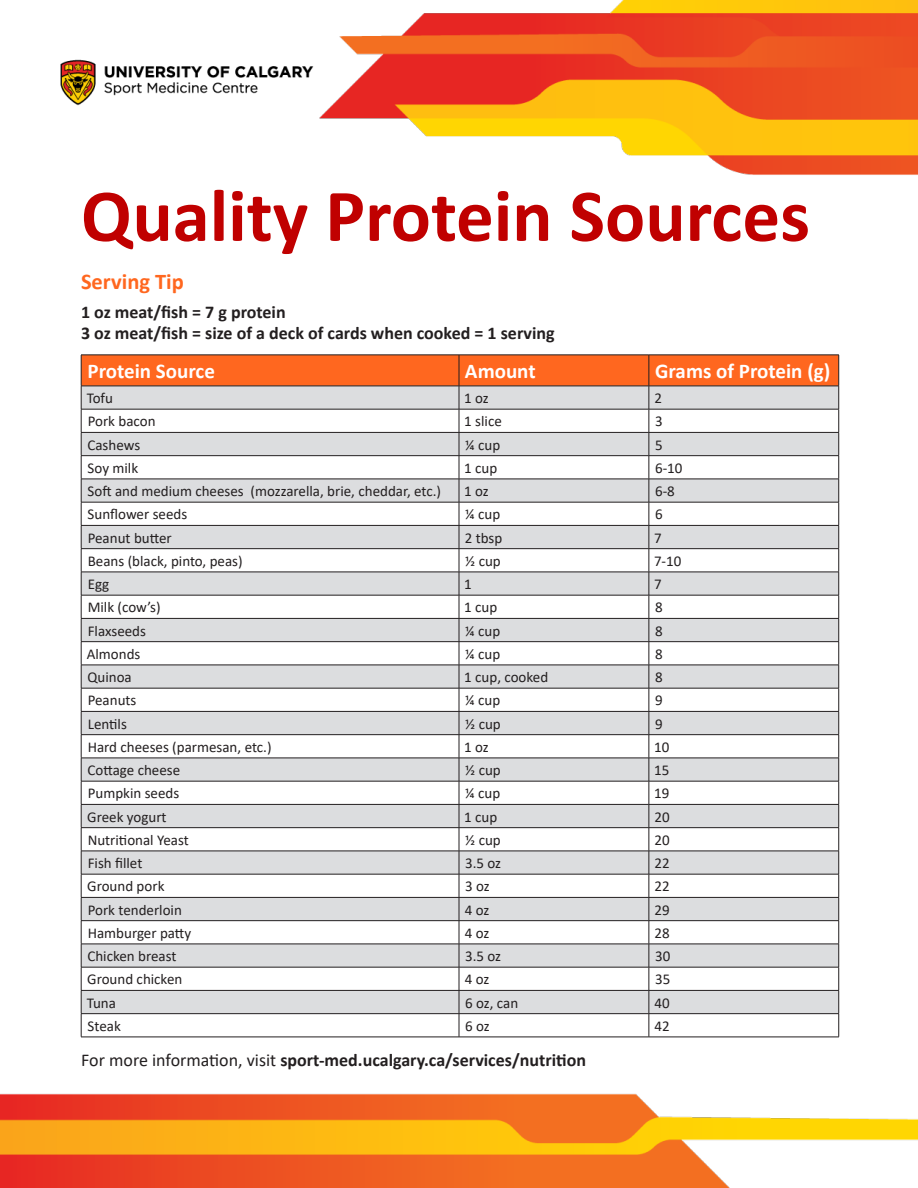
<style>
.page{position:relative;width:918px;height:1188px;background:#fff}
.page>*{position:absolute;margin:0;border:0;box-sizing:border-box;transform-origin:0 0}
.t1{font:700 75px "Calibri";color:#c00000}
.t2{font:700 22.5px "Calibri";color:#ff671f}
.t3{font:700 21px "Calibri";color:#fff}
.t4{font:700 18px "Calibri";color:#231f20}
.t5{font:15px "Calibri";color:#231f20}
.s1{font-weight:400}
</style>
<div class="page">
<img style="left:0;top:0;width:918px;height:1188px">
<svg style="left:81px;top:355px;width:758px;height:682px"></svg>
<hr style="left:81px;top:1037px;width:378px;height:1px;background:#231f20">
<hr style="left:459px;top:1037px;width:190px;height:1px;background:#231f20">
<hr style="left:649px;top:1037px;width:190px;height:1px;background:#231f20">
<p class="t1" style="left:81px;top:163px;width:731px">Quality Protein Sources</p>
<p class="t2" style="left:81px;top:266px;width:104px">Serving Tip</p>
<p class="t4" style="left:81px;top:299px;width:206px">1 oz meat/fish = 7 g protein</p>
<p class="t4" style="left:81px;top:321px;width:475px">3 oz meat/fish = size of a deck of cards when cooked = 1 serving</p>
<p class="t3" style="left:88px;top:356px;width:129px">Protein Source</p>
<p class="t3" style="left:465px;top:356px;width:72px">Amount</p>
<p class="t3" style="left:655px;top:356px;width:177px">Grams of Protein (g)</p>
<p class="t5" style="left:87px;top:388px;width:28px">Tofu</p>
<p class="t5" style="left:464px;top:388px;width:26px">1 oz</p>
<p class="t5" style="left:655px;top:388px;width:9px">2</p>
<p class="t5" style="left:88px;top:411px;width:69px">Pork bacon</p>
<p class="t5" style="left:464px;top:411px;width:39px">1 slice</p>
<p class="t5" style="left:655px;top:411px;width:9px">3</p>
<p class="t5" style="left:87px;top:434px;width:54px">Cashews</p>
<p class="t5" style="left:465px;top:434px;width:37px">¼ cup</p>
<p class="t5" style="left:655px;top:434px;width:9px">5</p>
<p class="t5" style="left:88px;top:458px;width:52px">Soy milk</p>
<p class="t5" style="left:464px;top:458px;width:35px">1 cup</p>
<p class="t5" style="left:655px;top:458px;width:29px">6-10</p>
<p class="t5" style="left:88px;top:481px;width:355px">Soft and medium cheeses (mozzarella, brie, cheddar, etc.)</p>
<p class="t5" style="left:464px;top:481px;width:26px">1 oz</p>
<p class="t5" style="left:655px;top:481px;width:21px">6-8</p>
<p class="t5" style="left:88px;top:504px;width:101px">Sunflower seeds</p>
<p class="t5" style="left:465px;top:504px;width:37px">¼ cup</p>
<p class="t5" style="left:655px;top:504px;width:9px">6</p>
<p class="t5" style="left:88px;top:527px;width:86px">Peanut butter</p>
<p class="t5" style="left:465px;top:527px;width:39px">2 tbsp</p>
<p class="t5" style="left:654px;top:527px;width:9px">7</p>
<p class="t5" style="left:88px;top:551px;width:156px">Beans (black, pinto, peas)</p>
<p class="t5" style="left:465px;top:551px;width:37px">½ cup</p>
<p class="t5" style="left:654px;top:551px;width:29px">7-10</p>
<p class="t5" style="left:88px;top:574px;width:23px">Egg</p>
<p class="t5" style="left:464px;top:574px;width:9px">1</p>
<p class="t5" style="left:654px;top:574px;width:9px">7</p>
<p class="t5" style="left:88px;top:597px;width:74px">Milk (cow’s)</p>
<p class="t5" style="left:464px;top:597px;width:35px">1 cup</p>
<p class="t5" style="left:655px;top:597px;width:9px">8</p>
<p class="t5" style="left:88px;top:620px;width:60px">Flaxseeds</p>
<p class="t5" style="left:465px;top:620px;width:37px">¼ cup</p>
<p class="t5" style="left:655px;top:620px;width:9px">8</p>
<p class="t5" style="left:87px;top:644px;width:55px">Almonds</p>
<p class="t5" style="left:465px;top:644px;width:37px">¼ cup</p>
<p class="t5" style="left:655px;top:644px;width:9px">8</p>
<p class="t5" style="left:87px;top:667px;width:46px">Quinoa</p>
<p class="t5" style="left:464px;top:667px;width:85px">1 cup, cooked</p>
<p class="t5" style="left:655px;top:667px;width:9px">8</p>
<p class="t5" style="left:88px;top:690px;width:50px">Peanuts</p>
<p class="t5" style="left:465px;top:690px;width:37px">¼ cup</p>
<p class="t5" style="left:655px;top:690px;width:9px">9</p>
<p class="t5" style="left:88px;top:713px;width:41px">Lentils</p>
<p class="t5" style="left:465px;top:713px;width:37px">½ cup</p>
<p class="t5" style="left:655px;top:713px;width:9px">9</p>
<p class="t5" style="left:88px;top:737px;width:185px">Hard cheeses (parmesan, etc.)</p>
<p class="t5" style="left:464px;top:737px;width:26px">1 oz</p>
<p class="t5" style="left:654px;top:737px;width:17px">10</p>
<p class="t5" style="left:87px;top:760px;width:94px">Cottage cheese</p>
<p class="t5" style="left:465px;top:760px;width:37px">½ cup</p>
<p class="t5" style="left:654px;top:760px;width:17px">15</p>
<p class="t5" style="left:88px;top:783px;width:93px">Pumpkin seeds</p>
<p class="t5" style="left:465px;top:783px;width:37px">¼ cup</p>
<p class="t5" style="left:654px;top:783px;width:17px">19</p>
<p class="t5" style="left:87px;top:806px;width:81px">Greek yogurt</p>
<p class="t5" style="left:464px;top:806px;width:35px">1 cup</p>
<p class="t5" style="left:655px;top:806px;width:17px">20</p>
<p class="t5" style="left:88px;top:830px;width:103px">Nutritional Yeast</p>
<p class="t5" style="left:465px;top:830px;width:37px">½ cup</p>
<p class="t5" style="left:655px;top:830px;width:17px">20</p>
<p class="t5" style="left:88px;top:853px;width:56px">Fish fillet</p>
<p class="t5" style="left:465px;top:853px;width:38px">3.5 oz</p>
<p class="t5" style="left:655px;top:853px;width:17px">22</p>
<p class="t5" style="left:87px;top:876px;width:79px">Ground pork</p>
<p class="t5" style="left:465px;top:876px;width:26px">3 oz</p>
<p class="t5" style="left:655px;top:876px;width:17px">22</p>
<p class="t5" style="left:88px;top:899px;width:96px">Pork tenderloin</p>
<p class="t5" style="left:465px;top:899px;width:26px">4 oz</p>
<p class="t5" style="left:655px;top:899px;width:17px">29</p>
<p class="t5" style="left:88px;top:923px;width:105px">Hamburger patty</p>
<p class="t5" style="left:465px;top:923px;width:26px">4 oz</p>
<p class="t5" style="left:655px;top:923px;width:17px">28</p>
<p class="t5" style="left:87px;top:946px;width:91px">Chicken breast</p>
<p class="t5" style="left:465px;top:946px;width:38px">3.5 oz</p>
<p class="t5" style="left:655px;top:946px;width:17px">30</p>
<p class="t5" style="left:87px;top:969px;width:97px">Ground chicken</p>
<p class="t5" style="left:465px;top:969px;width:26px">4 oz</p>
<p class="t5" style="left:655px;top:969px;width:17px">35</p>
<p class="t5" style="left:87px;top:992px;width:31px">Tuna</p>
<p class="t5" style="left:465px;top:992px;width:55px">6 oz, can</p>
<p class="t5" style="left:655px;top:992px;width:17px">40</p>
<p class="t5" style="left:88px;top:1016px;width:35px">Steak</p>
<p class="t5" style="left:465px;top:1016px;width:26px">6 oz</p>
<p class="t5" style="left:655px;top:1016px;width:17px">42</p>
<p class="t4" style="left:81px;top:1047px;width:506px"><span class="s1">For more information, visit</span> sport-med.ucalgary.ca/services/nutrition</p>
</div>
